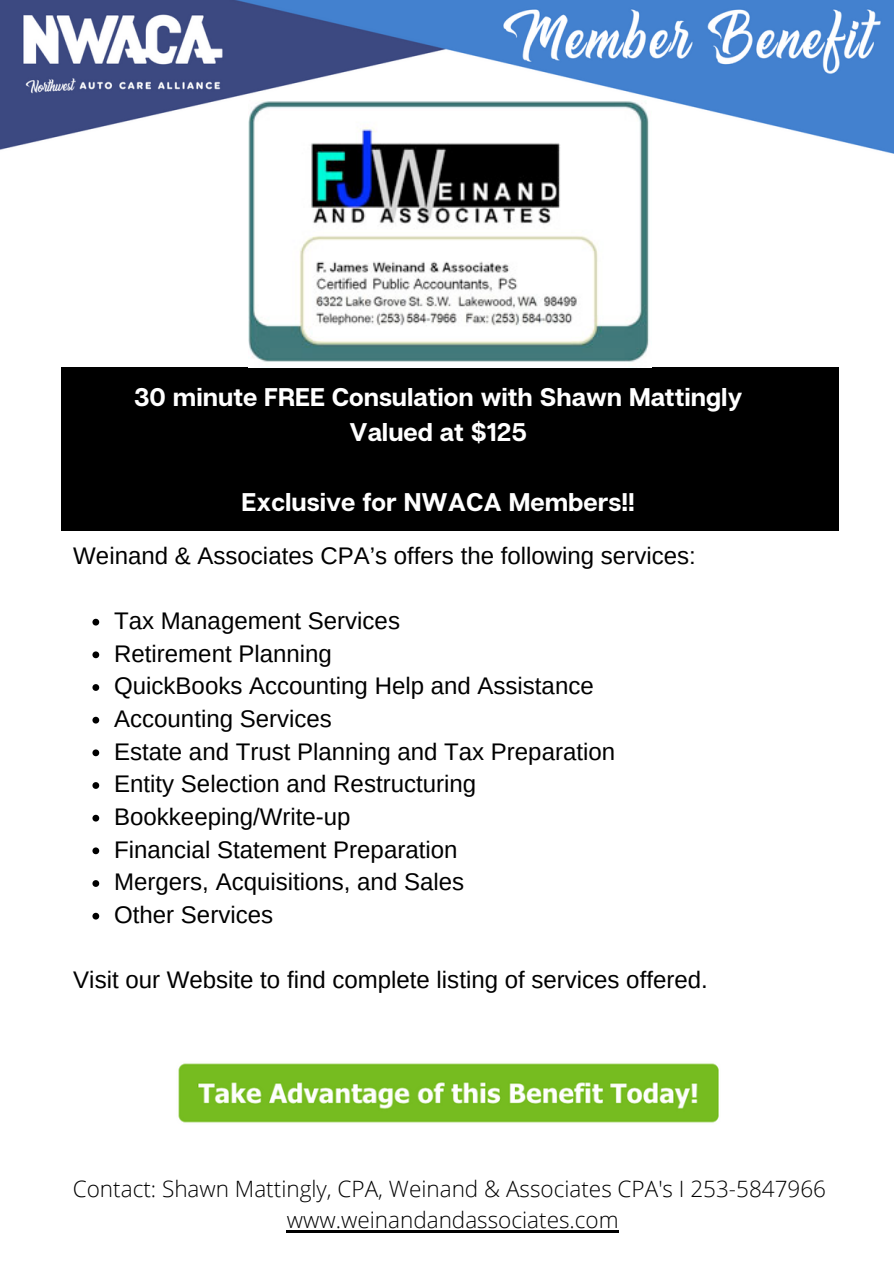
<style>
.page{position:relative;width:894px;height:1264px;background:#fff}
.page>*{position:absolute;margin:0;border:0;box-sizing:border-box;transform-origin:0 0}
.t1{font:700 25.5px "Articulat CF";color:#fff}
.t2{font:24px "Arimo";color:#000}
.t3{font:300 22.5px "Open Sans";color:#000}
</style>
<div class="page">
<img style="left:178px;top:1063px;width:541px;height:60px">
<img style="left:0;top:0;width:893px;height:155px">
<div style="left:61px;top:367px;width:777px;height:163px;background:#000"></div>
<svg style="left:92px;top:618px;width:7px;height:7px"></svg>
<svg style="left:92px;top:651px;width:7px;height:7px"></svg>
<svg style="left:92px;top:684px;width:7px;height:7px"></svg>
<svg style="left:92px;top:716px;width:7px;height:7px"></svg>
<svg style="left:92px;top:749px;width:7px;height:7px"></svg>
<svg style="left:92px;top:782px;width:7px;height:6px"></svg>
<svg style="left:92px;top:814px;width:7px;height:7px"></svg>
<svg style="left:92px;top:847px;width:7px;height:7px"></svg>
<svg style="left:92px;top:880px;width:7px;height:6px"></svg>
<svg style="left:92px;top:912px;width:7px;height:7px"></svg>
<img style="left:249px;top:100px;width:402px;height:262px">
<hr style="left:287px;top:1230px;width:331px;height:2px;background:#000">
<p class="t1" style="left:134px;top:381px;width:609px">30 minute FREE Consulation with Shawn Mattingly</p>
<p class="t1" style="left:349px;top:416px;width:179px">Valued at $125</p>
<p class="t1" style="left:241px;top:486px;width:394px">Exclusive for NWACA Members!!</p>
<p class="t2" style="left:73px;top:542px;width:623px">Weinand &amp; Associates CPA’s offers the following services:</p>
<p class="t2" style="left:114px;top:607px;width:287px">Tax Management Services</p>
<p class="t2" style="left:114px;top:640px;width:219px">Retirement Planning</p>
<p class="t2" style="left:114px;top:672px;width:481px">QuickBooks Accounting Help and Assistance</p>
<p class="t2" style="left:114px;top:705px;width:219px">Accounting Services</p>
<p class="t2" style="left:114px;top:738px;width:502px">Estate and Trust Planning and Tax Preparation</p>
<p class="t2" style="left:114px;top:770px;width:363px">Entity Selection and Restructuring</p>
<p class="t2" style="left:114px;top:803px;width:238px">Bookkeeping/Write-up</p>
<p class="t2" style="left:114px;top:835px;width:345px">Financial Statement Preparation</p>
<p class="t2" style="left:114px;top:868px;width:351px">Mergers, Acquisitions, and Sales</p>
<p class="t2" style="left:114px;top:901px;width:160px">Other Services</p>
<p class="t2" style="left:73px;top:966px;width:635px">Visit our Website to find complete listing of services offered.</p>
<p class="t3" style="left:73px;top:1172px;width:754px">Contact: Shawn Mattingly, CPA, Weinand &amp; Associates CPA's I 253-5847966</p>
<p class="t3" style="left:287px;top:1203px;width:333px">www.weinandandassociates.com</p>
</div>
